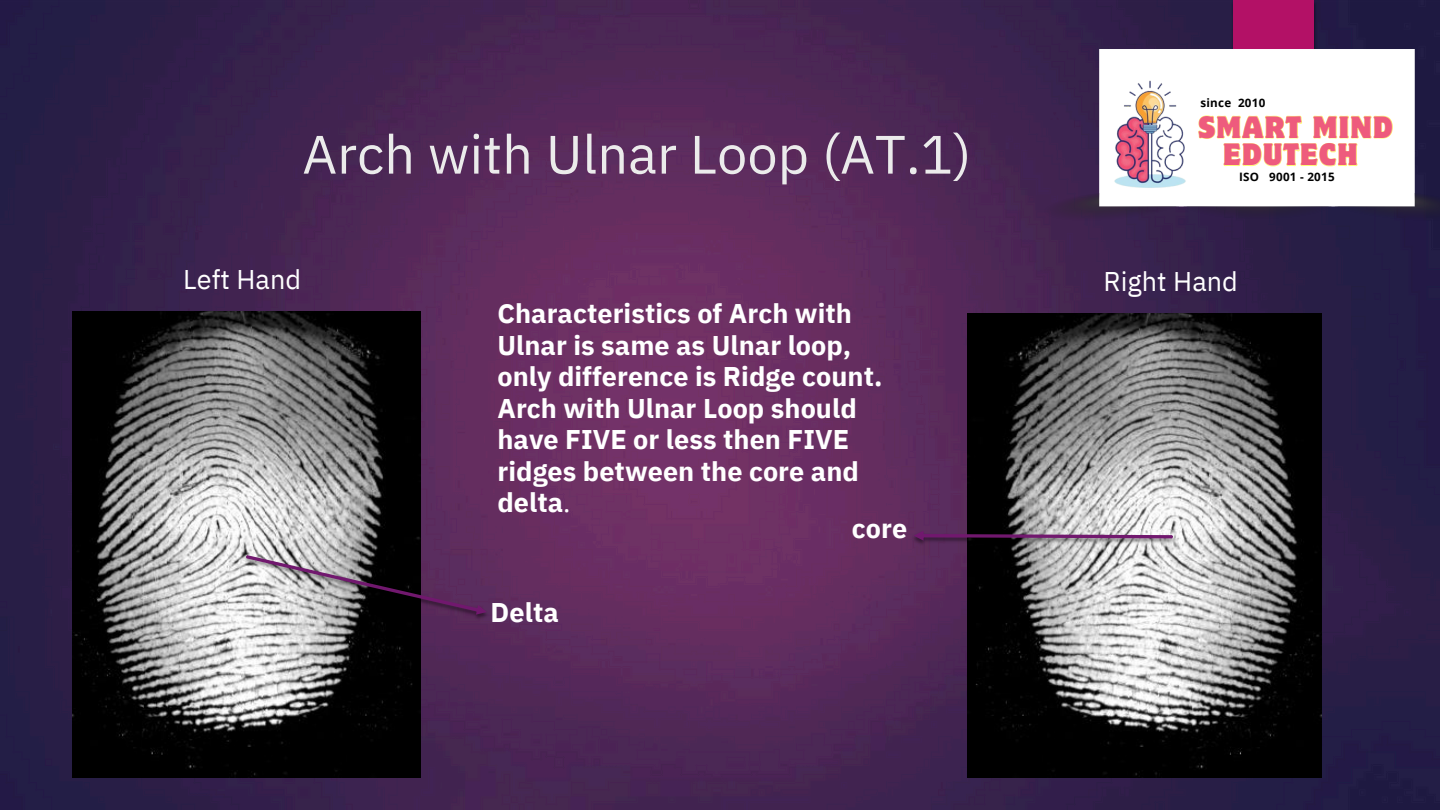
<style>
.page{position:relative;width:1440px;height:810px;background:#fff}
.page>*{position:absolute;margin:0;border:0;box-sizing:border-box;transform-origin:0 0}
.t1{font:54px "IBM Plex Sans";color:#ebebeb}
.t2{font:semi-condensed 27.6px/27.5px "Motter Corpus Std";letter-spacing:.05em;color:#ee5b7d;text-align:center}
.t3{font:700 27px/31.5px "IBM Plex Sans";color:#fff}
.t4{font:27px "IBM Plex Sans";color:#fff}
.t5{font:700 11.7px "Open Sans";letter-spacing:.025em;color:#000}
.s1{font-weight:400}
</style>
<div class="page">
<img style="left:0;top:0;width:1440px;height:810px">
<div style="left:1233px;top:0;width:81px;height:135px;background:#b31166"></div>
<img style="left:968px;top:313px;width:354px;height:465px">
<img style="left:899px;top:524px;width:279px;height:29px">
<svg style="left:914px;top:531px;width:259px;height:10px"></svg>
<img style="left:73px;top:312px;width:347px;height:466px">
<img style="left:241px;top:554px;width:260px;height:76px">
<svg style="left:246px;top:555px;width:241px;height:60px"></svg>
<img style="left:1043px;top:50px;width:397px;height:170px">
<img style="left:1087px;top:73px;width:125px;height:125px">
<svg style="left:1198px;top:115px;width:195px;height:52px"></svg>
<p class="t1" style="left:302px;top:118px;width:670px">Arch with Ulnar Loop (AT.1)</p>
<p class="t5" style="left:1200px;top:94px;width:67px">since 2010</p>
<p class="t2" style="left:1198px;top:116px;width:196px">SMART MIND<br>EDUTECH</p>
<p class="t5" style="left:1239px;top:169px;width:97px">ISO 9001 - 2015</p>
<h4 class="t4" style="left:183px;top:261px;width:119px">Left Hand</h4>
<h5 class="t4" style="left:1103px;top:263px;width:136px">Right Hand</h5>
<h2 class="t3" style="left:497px;top:297px;width:386px">Characteristics of Arch with<br>Ulnar is same as Ulnar loop, only difference is Ridge count.<br>Arch with Ulnar Loop should have FIVE or less then FIVE ridges between the core and delta<span class="s1">.</span></h2>
<h2 class="t3" style="left:852px;top:512px;width:57px">core</h2>
<p class="t3" style="left:491px;top:596px;width:70px">Delta</p>
</div>
